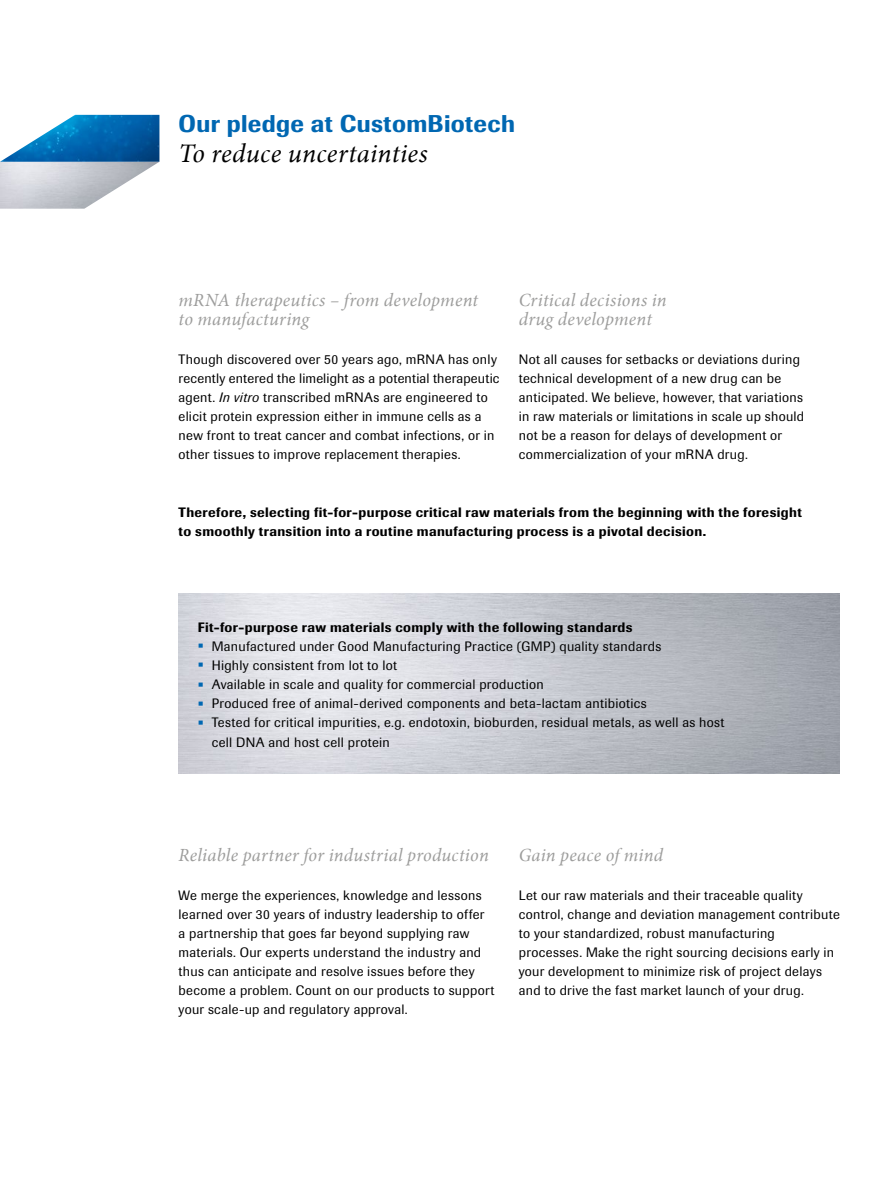
<style>
.page{position:relative;width:893px;height:1191px;background:#fff}
.page>*{position:absolute;margin:0;border:0;box-sizing:border-box;transform-origin:0 0}
.t1{font:italic 26.4px "Minion";letter-spacing:.01em;color:#000}
.t2{font:500 24px "Imago";letter-spacing:.015em;color:#0067b2}
.t3{font:italic 18.3px/19.2px "Minion";letter-spacing:.015em;color:#9d9d9c}
.t4{font:13.5px/19.2px "Imago";letter-spacing:.02em;color:#000}
.t5{font:500 13.5px/19.2px "Imago";letter-spacing:.03em;color:#000}
.s1{font-style:italic}
.s2{font-size:18px;color:#0067b2}
</style>
<div class="page">
<svg style="left:0;top:115px;width:159px;height:94px"></svg>
<h2 class="t2" style="left:179px;top:108px;width:338px">Our pledge at CustomBiotech</h2>
<h1 class="t1" style="left:179px;top:135px;width:251px">To reduce uncertainties</h1>
<h3 class="t3" style="left:179px;top:291px;width:301px">mRNA therapeutics – from development to manufacturing</h3>
<p class="t4" style="left:179px;top:349px;width:323px">Though discovered over 50 years ago, mRNA has only recently entered the limelight as a potential therapeutic agent. <span class="s1">In vitro</span> transcribed mRNAs are engineered to elicit protein expression either in immune cells as a new front to treat cancer and combat infections, or in other tissues to improve replacement therapies.</p>
<h3 class="t3" style="left:519px;top:291px;width:149px">Critical decisions in drug development</h3>
<p class="t4" style="left:519px;top:349px;width:287px">Not all causes for setbacks or deviations during technical development of a new drug can be anticipated. We believe, however, that variations in raw materials or limitations in scale up should not be a reason for delays of development or commercialization of your mRNA drug.</p>
<p class="t5" style="left:179px;top:502px;width:625px">Therefore, selecting fit-for-purpose critical raw materials from the beginning with the foresight to smoothly transition into a routine manufacturing process is a pivotal decision.</p>
<p class="t5" style="left:198px;top:617px;width:436px">Fit-for-purpose raw materials comply with the following standards</p>
<p class="t4" style="left:198px;top:636px;width:465px"><span class="s2">•</span> Manufactured under Good Manufacturing Practice (GMP) quality standards</p>
<p class="t4" style="left:198px;top:655px;width:201px"><span class="s2">•</span> Highly consistent from lot to lot</p>
<p class="t4" style="left:198px;top:674px;width:348px"><span class="s2">•</span> Available in scale and quality for commercial production</p>
<p class="t4" style="left:198px;top:694px;width:451px"><span class="s2">•</span> Produced free of animal-derived components and beta-lactam antibiotics</p>
<p class="t4" style="left:212px;top:713px;width:514px;text-indent:-14px"><span class="s2">•</span> Tested for critical impurities, e.g. endotoxin, bioburden, residual metals, as well as host cell DNA and host cell protein</p>
<h3 class="t3" style="left:179px;top:846px;width:312px">Reliable partner for industrial production</h3>
<p class="t4" style="left:179px;top:885px;width:317px">We merge the experiences, knowledge and lessons learned over 30 years of industry leadership to offer a partnership that goes far beyond supplying raw materials. Our experts understand the industry and thus can anticipate and resolve issues before they become a problem. Count on our products to support your scale-up and regulatory approval.</p>
<h3 class="t3" style="left:519px;top:846px;width:146px">Gain peace of mind</h3>
<p class="t4" style="left:519px;top:885px;width:323px">Let our raw materials and their traceable quality control, change and deviation management contribute to your standardized, robust manufacturing processes. Make the right sourcing decisions early in your development to minimize risk of project delays and to drive the fast market launch of your drug.</p>
</div>
